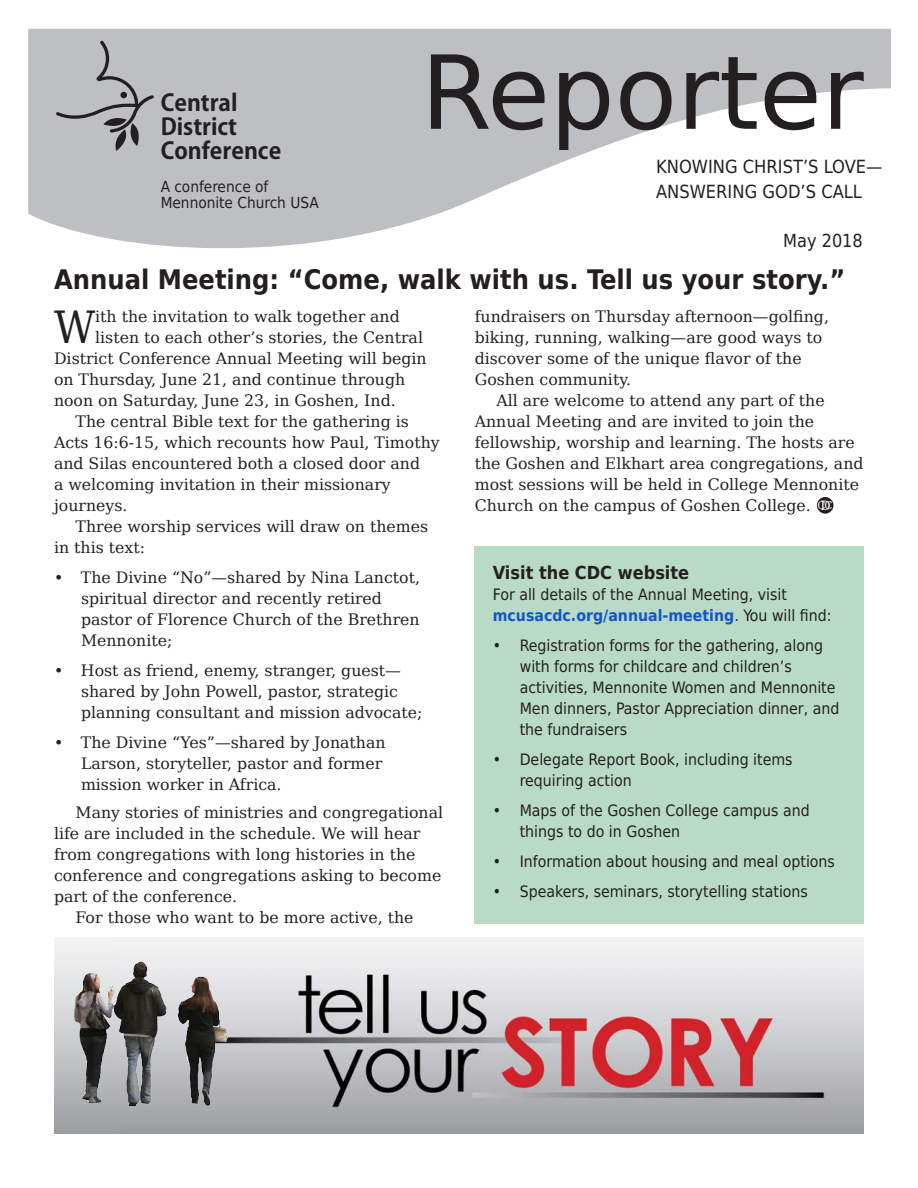
<style>
.page{position:relative;width:918px;height:1188px;background:#fff}
.page>*{position:absolute;margin:0;border:0;box-sizing:border-box;transform-origin:0 0}
.t1{font:102px "DejaVu Sans";color:#231f20}
.body_text_paragraph{font:44.55px "DejaVu Serif Condensed";color:#231f20}
.Headline{font:700 27px "DejaVu Sans Condensed";color:#231f20}
.t2{font:700 22.95px "Adobe Gothic Std";color:#231f20}
.Subhead_2{font:18.15px "DejaVu Sans Condensed";color:#231f20}
.Subhead_2-2{font:700 18px "DejaVu Sans Condensed";color:#231f20}
.t3{font:18px "DejaVu Sans Condensed";color:#231f20}
.Body_text{font:15.75px/21px "DejaVu Serif";color:#231f20}
.Hanging_indent{font:15.75px/21px "DejaVu Sans Condensed";color:#231f20}
.Hanging_indent-2{font:15.75px/21px "DejaVu Serif";color:#231f20}
.body_text_paragraph-2{font:15.75px "DejaVu Serif";color:#231f20}
.Body_text_no_indent{font:15.75px/21px "DejaVu Sans Condensed";color:#231f20}
.t4{font:15.3px "DejaVu Sans Condensed";color:#231f20}
.t5{font:12.75px "DejaVu Serif";color:#fff}
.t6{font:10.65px "DejaVu Serif";color:#fff}
.s1{font-weight:700;color:#15c}
</style>
<div class="page">
<div style="left:475px;top:547px;width:389px;height:377px;background:#b9dac5"></div>
<svg style="left:28px;top:29px;width:863px;height:219px;fill:#bebfc2"></svg>
<svg style="left:56px;top:41px;width:98px;height:110px;background:#adadb0"></svg>
<img style="left:116px;top:938px;width:748px;height:196px">
<img style="left:75px;top:958px;width:153px;height:153px">
<div style="left:817px;top:497px;width:17px;height:17px;background:#231f20;border-radius:50%"></div>
<p class="t2" style="left:161px;top:88px;width:78px">Central</p>
<p class="t2" style="left:161px;top:112px;width:78px">District</p>
<p class="t2" style="left:161px;top:137px;width:122px">Conference</p>
<p class="t4" style="left:161px;top:173px;width:109px">A conference of</p>
<p class="t4" style="left:161px;top:190px;width:160px">Mennonite Church USA</p>
<p class="t1" style="left:421px;top:3px;width:444px">Reporter</p>
<p class="Subhead_2" style="left:656px;top:151px;width:228px">KNOWING CHRIST’S LOVE—</p>
<p class="Subhead_2" style="left:656px;top:176px;width:207px">ANSWERING GOD’S CALL</p>
<p class="t3" style="left:783px;top:225px;width:81px">May 2018</p>
<p class="Headline" style="left:54px;top:257px;width:793px">Annual Meeting: “Come, walk with us. Tell us your story.”</p>
<p class="body_text_paragraph" style="left:54px;top:293px;width:43px">W</p>
<p class="body_text_paragraph-2" style="left:95px;top:304px;width:306px">ith the invitation to walk together and</p>
<p class="body_text_paragraph-2" style="left:95px;top:325px;width:329px">listen to each other’s stories, the Central</p>
<p class="body_text_paragraph-2" style="left:54px;top:346px;width:374px">District Conference Annual Meeting will begin</p>
<p class="body_text_paragraph-2" style="left:54px;top:367px;width:353px">on Thursday, June 21, and continue through</p>
<p class="body_text_paragraph-2" style="left:54px;top:388px;width:343px">noon on Saturday, June 23, in Goshen, Ind.</p>
<p class="Body_text" style="left:54px;top:410px;width:387px;text-indent:22px">The central Bible text for the gathering is Acts 16:6-15, which recounts how Paul, Timothy and Silas encountered both a closed door and<br>a welcoming invitation in their missionary journeys.</p>
<p class="Body_text" style="left:54px;top:515px;width:376px;text-indent:22px">Three worship services will draw on themes in this text:</p>
<p class="Hanging_indent-2" style="left:81px;top:566px;width:341px;text-indent:-27px">• The Divine “No”—shared by Nina Lanctot, spiritual director and recently retired pastor of Florence Church of the Brethren Mennonite;</p>
<p class="Hanging_indent-2" style="left:81px;top:659px;width:343px;text-indent:-27px">• Host as friend, enemy, stranger, guest— shared by John Powell, pastor, strategic planning consultant and mission advocate;</p>
<p class="Hanging_indent-2" style="left:81px;top:731px;width:306px;text-indent:-27px">• The Divine “Yes”—shared by Jonathan<br>Larson, storyteller, pastor and former mission worker in Africa.</p>
<p class="Body_text" style="left:54px;top:802px;width:391px;text-indent:22px">Many stories of ministries and congregational life are included in the schedule. We will hear from congregations with long histories in the conference and congregations asking to become part of the conference.</p>
<p class="Body_text" style="left:76px;top:907px;width:340px">For those who want to be more active, the</p>
<p class="Body_text" style="left:475px;top:305px;width:356px">fundraisers on Thursday afternoon—golfing, biking, running, walking—are good ways to discover some of the unique flavor of the Goshen community.</p>
<p class="Body_text" style="left:475px;top:389px;width:390px;text-indent:22px">All are welcome to attend any part of the Annual Meeting and are invited to join the fellowship, worship and learning. The hosts are the Goshen and Elkhart area congregations, and most sessions will be held in College Mennonite Church on the campus of Goshen College.</p>
<p class="t5" style="left:821px;top:496px;width:12px">D</p>
<p class="t6" style="left:817px;top:497px;width:17px">CC</p>
<p class="Subhead_2-2" style="left:493px;top:558px;width:198px">Visit the CDC website</p>
<p class="Body_text_no_indent" style="left:493px;top:584px;width:340px">For all details of the Annual Meeting, visit <span class="s1">mcusacdc.org/annual-meeting</span>. You will find:</p>
<p class="Hanging_indent" style="left:520px;top:635px;width:321px;text-indent:-27px">• Registration forms for the gathering, along with forms for childcare and children’s activities, Mennonite Women and Mennonite Men dinners, Pastor Appreciation dinner, and the fundraisers</p>
<p class="Hanging_indent" style="left:520px;top:749px;width:274px;text-indent:-27px">• Delegate Report Book, including items requiring action</p>
<p class="Hanging_indent" style="left:520px;top:800px;width:292px;text-indent:-27px">• Maps of the Goshen College campus and things to do in Goshen</p>
<p class="Hanging_indent" style="left:493px;top:851px;width:344px">• Information about housing and meal options</p>
<p class="Hanging_indent" style="left:493px;top:881px;width:317px">• Speakers, seminars, storytelling stations</p>
</div>
